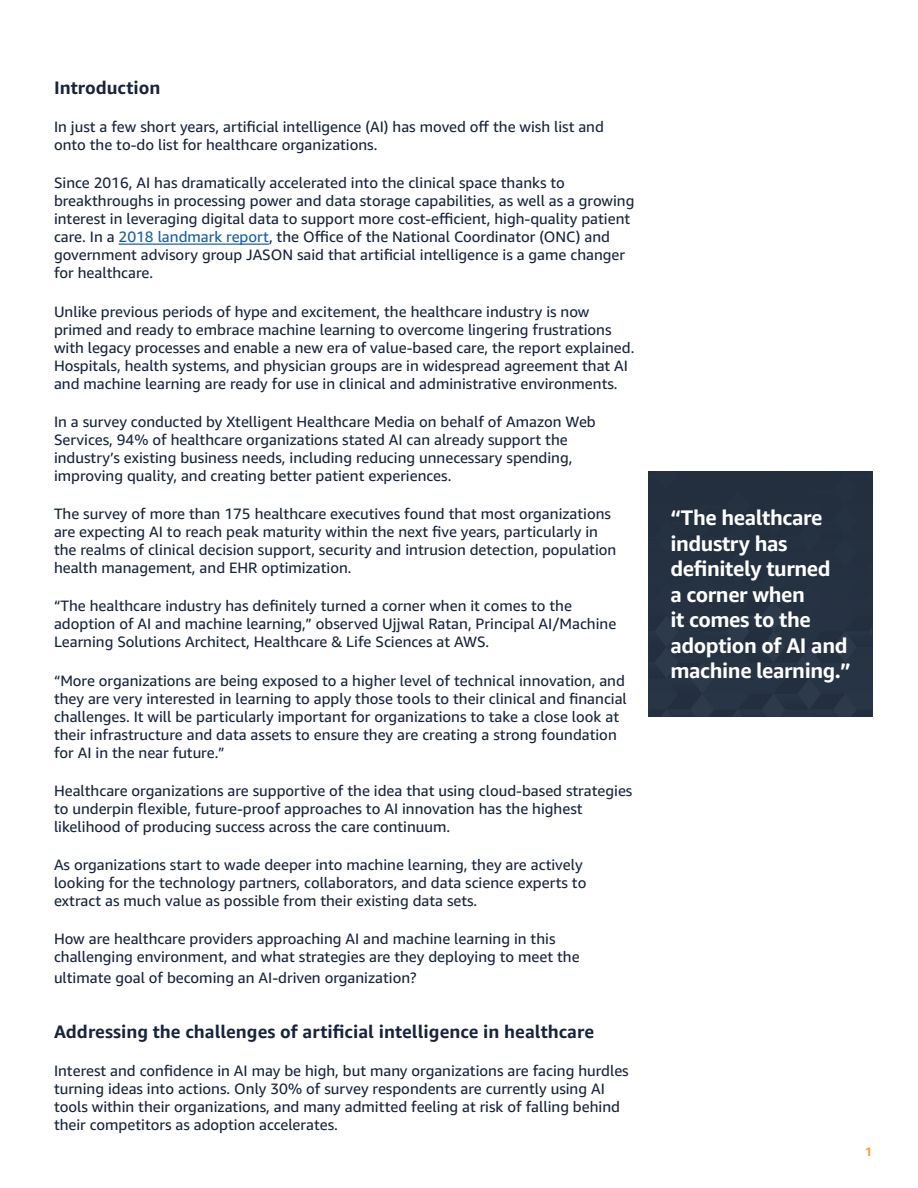
<style>
.page{position:relative;width:918px;height:1188px;background:#fff}
.page>*{position:absolute;margin:0;border:0;box-sizing:border-box;transform-origin:0 0}
.t1{font:700 21px/25.5px "Amazon Ember";letter-spacing:-.02em;color:#fff}
.t2{font:700 18px "Amazon Ember";color:#18233c}
.t3{font:15px/18px "Amazon Ember";color:#18233c}
.t4{font:700 12px "Amazon Ember";color:#f89c27}
.s1{color:#175d9e}
</style>
<div class="page">
<hr style="left:119px;top:244px;width:150px;height:1px;background:#175d9e">
<svg style="left:649px;top:471px;width:223px;height:246px;background:#253141"></svg>
<p class="t2" style="left:54px;top:76px;width:108px">Introduction</p>
<p class="t3" style="left:54px;top:118px;width:551px">In just a few short years, artificial intelligence (AI) has moved off the wish list and onto the to-do list for healthcare organizations.</p>
<p class="t3" style="left:54px;top:174px;width:582px">Since 2016, AI has dramatically accelerated into the clinical space thanks to breakthroughs in processing power and data storage capabilities, as well as a growing interest in leveraging digital data to support more cost-efficient, high-quality patient care. In a <span class="s1">2018 landmark report</span>, the Office of the National Coordinator (ONC) and government advisory group JASON said that artificial intelligence is a game changer for healthcare.</p>
<p class="t3" style="left:54px;top:303px;width:582px">Unlike previous periods of hype and excitement, the healthcare industry is now primed and ready to embrace machine learning to overcome lingering frustrations with legacy processes and enable a new era of value-based care, the report explained.<br>Hospitals, health systems, and physician groups are in widespread agreement that AI and machine learning are ready for use in clinical and administrative environments.</p>
<p class="t3" style="left:54px;top:413px;width:543px">In a survey conducted by Xtelligent Healthcare Media on behalf of Amazon Web Services, 94% of healthcare organizations stated AI can already support the industry’s existing business needs, including reducing unnecessary spending, improving quality, and creating better patient experiences.</p>
<p class="t3" style="left:54px;top:505px;width:564px">The survey of more than 175 healthcare executives found that most organizations are expecting AI to reach peak maturity within the next five years, particularly in the realms of clinical decision support, security and intrusion detection, population health management, and EHR optimization.</p>
<p class="t3" style="left:54px;top:597px;width:564px">“The healthcare industry has definitely turned a corner when it comes to the adoption of AI and machine learning,” observed Ujjwal Ratan, Principal AI/Machine<br>Learning Solutions Architect, Healthcare &amp; Life Sciences at AWS.</p>
<p class="t3" style="left:54px;top:672px;width:574px">“More organizations are being exposed to a higher level of technical innovation, and they are very interested in learning to apply those tools to their clinical and financial challenges. It will be particularly important for organizations to take a close look at their infrastructure and data assets to ensure they are creating a strong foundation for AI in the near future.”</p>
<p class="t3" style="left:54px;top:782px;width:580px">Healthcare organizations are supportive of the idea that using cloud-based strategies to underpin flexible, future-proof approaches to AI innovation has the highest likelihood of producing success across the care continuum.</p>
<p class="t3" style="left:54px;top:856px;width:534px">As organizations start to wade deeper into machine learning, they are actively looking for the technology partners, collaborators, and data science experts to extract as much value as possible from their existing data sets.</p>
<p class="t3" style="left:54px;top:930px;width:527px">How are healthcare providers approaching AI and machine learning in this challenging environment, and what strategies are they deploying to meet the</p>
<p class="t3" style="left:54px;top:969px;width:364px">ultimate goal of becoming an AI-driven organization?</p>
<p class="t2" style="left:54px;top:1021px;width:542px">Addressing the challenges of artificial intelligence in healthcare</p>
<p class="t3" style="left:54px;top:1062px;width:576px">Interest and confidence in AI may be high, but many organizations are facing hurdles turning ideas into actions. Only 30% of survey respondents are currently using AI tools within their organizations, and many admitted feeling at risk of falling behind their competitors as adoption accelerates.</p>
<p class="t1" style="left:670px;top:505px;width:182px">“The healthcare industry has definitely turned<br>a corner when<br>it comes to the adoption of AI and machine learning.”</p>
<p class="t4" style="left:865px;top:1144px;width:9px">1</p>
</div>
